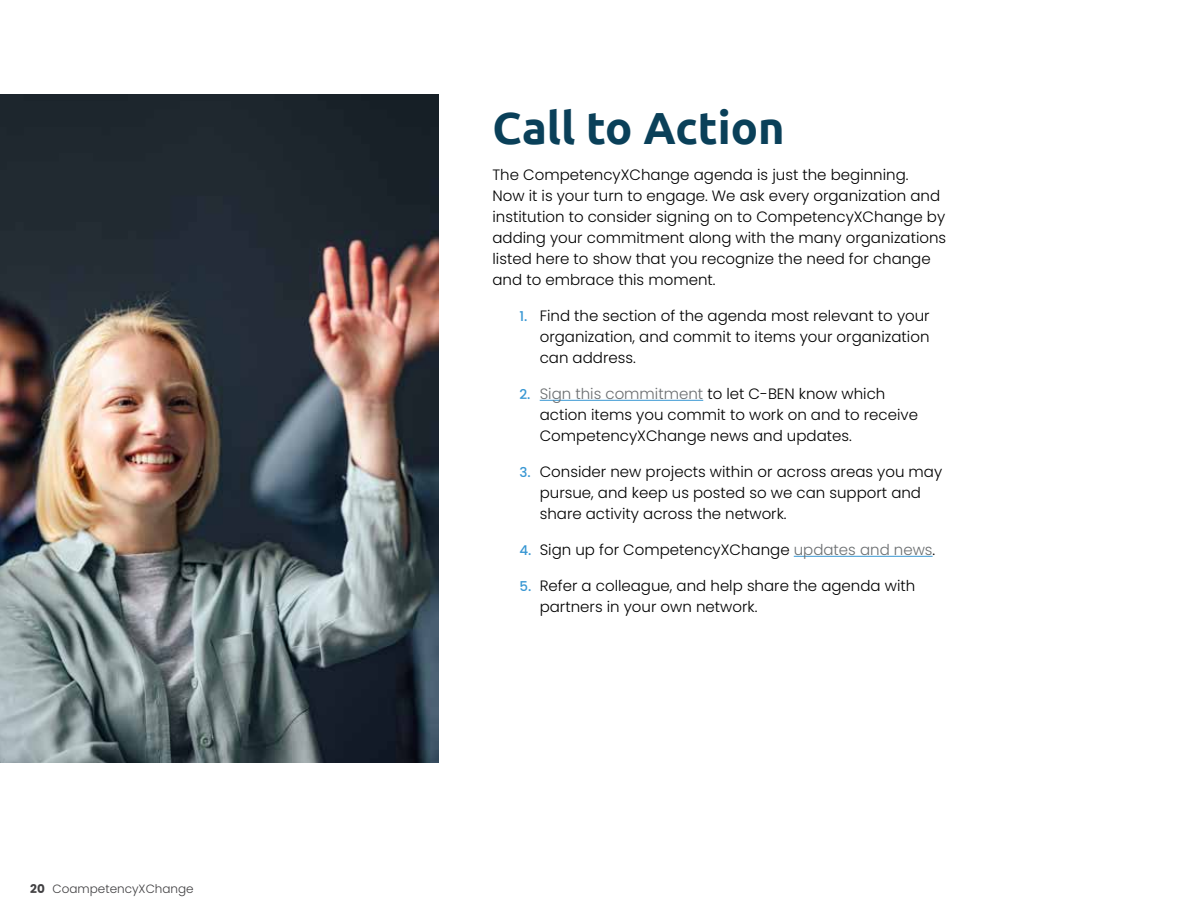
<style>
.page{position:relative;width:1188px;height:918px;background:#fff}
.page>*{position:absolute;margin:0;border:0;box-sizing:border-box;transform-origin:0 0}
.t1{font:700 45px "Ubuntu";color:#0a4059}
.t2{font:300 15px/21px "Poppins";color:#000}
.t3{font:300 12px "Poppins";color:#414042}
.s1{font-weight:700}
.s2{font-weight:500;font-size:13.5px;color:#3897d3}
.s3{color:#6b6e70}
</style>
<div class="page">
<hr style="left:540px;top:400px;width:163px;height:1px;background:#3897d3">
<hr style="left:794px;top:556px;width:139px;height:1px;background:#3897d3">
<img style="left:0;top:94px;width:438px;height:668px">
<p class="t3" style="left:30px;top:882px;width:165px"><span class="s1">20</span> CoampetencyXChange</p>
<h1 class="t1" style="left:492px;top:101px;width:294px">Call to Action</h1>
<p class="t2" style="left:492px;top:165px;width:455px">The CompetencyXChange agenda is just the beginning.<br>Now it is your turn to engage. We ask every organization and institution to consider signing on to CompetencyXChange by adding your commitment along with the many organizations listed here to show that you recognize the need for change and to embrace this moment.</p>
<p class="t2" style="left:540px;top:306px;width:392px;text-align:justify;text-indent:-20px"><span class="s2">1.</span> Find the section of the agenda most relevant to your organization, and commit to items your organization can address.</p>
<p class="t2" style="left:540px;top:384px;width:380px;text-indent:-20px"><span class="s2">2.</span> <span class="s3">Sign this commitment</span> to let C-BEN know which action items you commit to work on and to receive<br>CompetencyXChange news and updates.</p>
<p class="t2" style="left:540px;top:462px;width:404px;text-indent:-20px"><span class="s2">3.</span> Consider new projects within or across areas you may pursue, and keep us posted so we can support and share activity across the network.</p>
<p class="t2" style="left:519px;top:540px;width:417px"><span class="s2">4.</span> Sign up for CompetencyXChange <span class="s3">updates and news</span>.</p>
<p class="t2" style="left:540px;top:576px;width:377px;text-indent:-20px"><span class="s2">5.</span> Refer a colleague, and help share the agenda with partners in your own network.</p>
</div>
